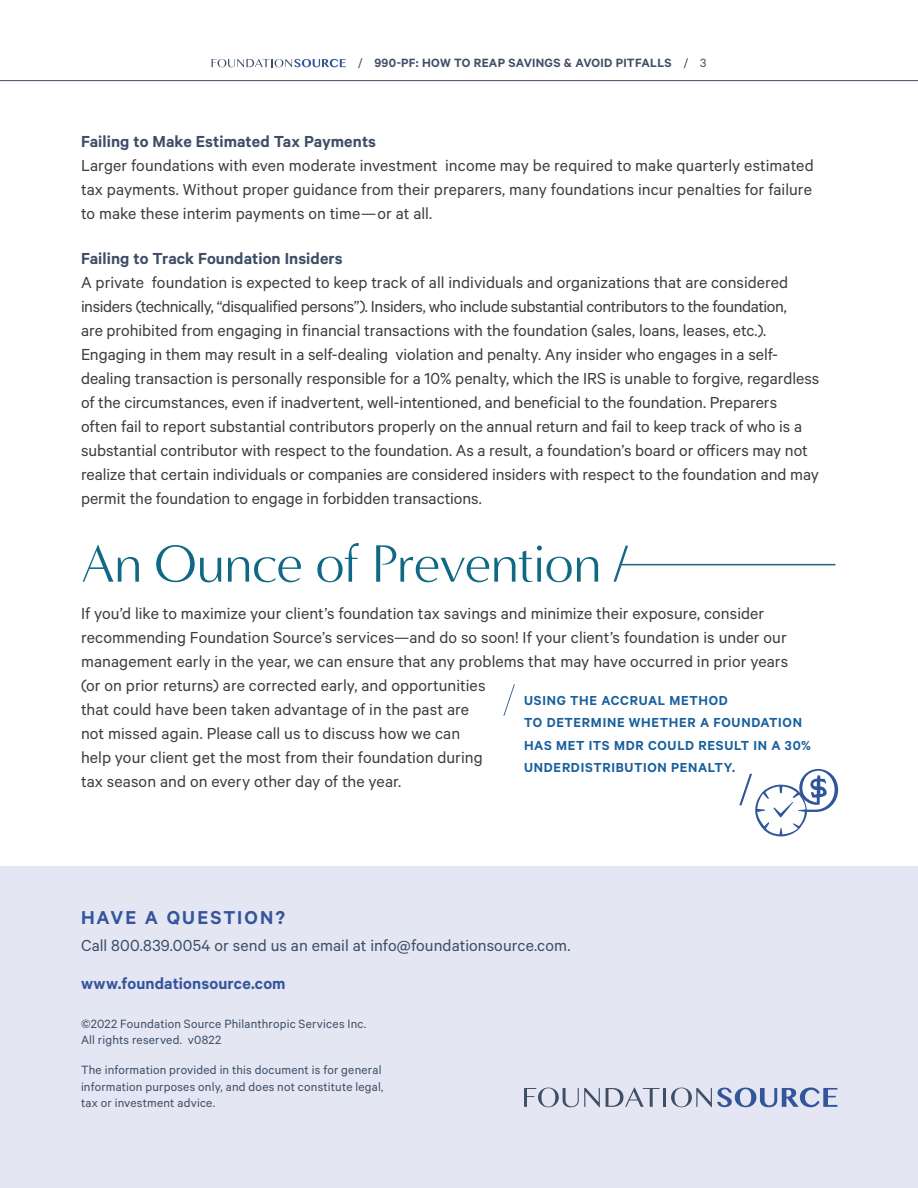
<style>
.page{position:relative;width:918px;height:1188px;background:#fff}
.page>*{position:absolute;margin:0;border:0;box-sizing:border-box;transform-origin:0 0}
.Text_Header_Large{font:54px "Minerva Modern";letter-spacing:-.025em;color:#106984}
.Label_Small_Blue{font:600 21px "Calibre";letter-spacing:.095em;color:#35559a}
.Body_Copy{font:18px/24px "Calibre";color:#3e3e3f}
.Subheadline_U_L{font:600 18px "Calibre";letter-spacing:.005em;color:#3e4e66}
.Body_Copy-2{font:18px "Calibre";letter-spacing:.005em;color:#3e4e66}
.Body_Copy-3{font:600 18px "Calibre";letter-spacing:.01em;color:#35559a}
.Headline_Large{font:600 14.7px/22.5px "Calibre";letter-spacing:.05em;color:#175f9d}
.Body_Copy-4{font:13.5px/16.5px "Calibre";letter-spacing:.015em;color:#3e4e66}
.t1{font:600 13.5px "Calibre";letter-spacing:.02em;color:#3e4e66}
.s1{font-weight:400}
</style>
<div class="page">
<svg style="left:212px;top:59px;width:134px;height:8px"></svg>
<hr style="left:0;top:80px;width:918px;height:1px;background:#3e4e66">
<div style="left:0;top:866px;width:918px;height:322px;background:#e4e6f4"></div>
<svg style="left:614px;top:546px;width:14px;height:36px"></svg>
<hr style="left:620px;top:564px;width:215px;height:1px;background:#186884">
<svg style="left:503px;top:684px;width:12px;height:32px"></svg>
<svg style="left:739px;top:769px;width:99px;height:67px"></svg>
<svg style="left:524px;top:1088px;width:76px;height:19px"></svg>
<svg style="left:606px;top:1088px;width:54px;height:19px"></svg>
<hr style="left:663px;top:1088px;width:3px;height:19px;background:#3e4e66">
<svg style="left:671px;top:1088px;width:166px;height:19px"></svg>
<p class="t1" style="left:358px;top:55px;width:350px"><span class="s1">/</span> 990-PF: HOW TO REAP SAVINGS &amp; AVOID PITFALLS <span class="s1">/ 3</span></p>
<p class="Subheadline_U_L" style="left:81px;top:130px;width:297px">Failing to Make Estimated Tax Payments</p>
<p class="Body_Copy" style="left:81px;top:152px;width:734px;text-align:justify">Larger foundations with even moderate investment income may be required to make quarterly estimated tax payments. Without proper guidance from their preparers, many foundations incur penalties for failure to make these interim payments on time—or at all.</p>
<p class="Subheadline_U_L" style="left:81px;top:247px;width:263px">Failing to Track Foundation Insiders</p>
<p class="Body_Copy" style="left:81px;top:269px;width:740px">A private foundation is expected to keep track of all individuals and organizations that are considered insiders (technically, “disqualified persons”). Insiders, who include substantial contributors to the foundation,<br>are prohibited from engaging in financial transactions with the foundation (sales, loans, leases, etc.).<br>Engaging in them may result in a self-dealing violation and penalty. Any insider who engages in a self&shy;dealing transaction is personally responsible for a 10% penalty, which the IRS is unable to forgive, regardless of the circumstances, even if inadvertent, well-intentioned, and beneficial to the foundation. Preparers<br>often fail to report substantial contributors properly on the annual return and fail to keep track of who is a substantial contributor with respect to the foundation. As a result, a foundation’s board or officers may not realize that certain individuals or companies are considered insiders with respect to the foundation and may permit the foundation to engage in forbidden transactions.</p>
<p class="Text_Header_Large" style="left:81px;top:533px;width:522px">An Ounce of Prevention</p>
<p class="Body_Copy" style="left:81px;top:601px;width:709px">If you’d like to maximize your client’s foundation tax savings and minimize their exposure, consider recommending Foundation Source’s services—and do so soon! If your client’s foundation is under our management early in the year, we can ensure that any problems that may have occurred in prior years (or on prior returns) are corrected early, and opportunities<br>that could have been taken advantage of in the past are<br>not missed again. Please call us to discuss how we can<br>help your client get the most from their foundation during<br>tax season and on every other day of the year.</p>
<p class="Headline_Large" style="left:524px;top:688px;width:289px">USING THE ACCRUAL METHOD<br>TO DETERMINE WHETHER A FOUNDATION<br>HAS MET ITS MDR COULD RESULT IN A 30%<br>UNDERDISTRIBUTION PENALTY.</p>
<p class="Label_Small_Blue" style="left:81px;top:905px;width:205px">HAVE A QUESTION?</p>
<p class="Body_Copy-2" style="left:81px;top:935px;width:491px">Call 800.839.0054 or send us an email at info@foundationsource.com.</p>
<p class="Body_Copy-3" style="left:81px;top:972px;width:206px">www.foundationsource.com</p>
<p class="Body_Copy-4" style="left:81px;top:1015px;width:287px">©2022 Foundation Source Philanthropic Services Inc.<br>All rights reserved. v0822</p>
<p class="Body_Copy-4" style="left:81px;top:1061px;width:304px">The information provided in this document is for general information purposes only, and does not constitute legal, tax or investment advice.</p>
</div>
